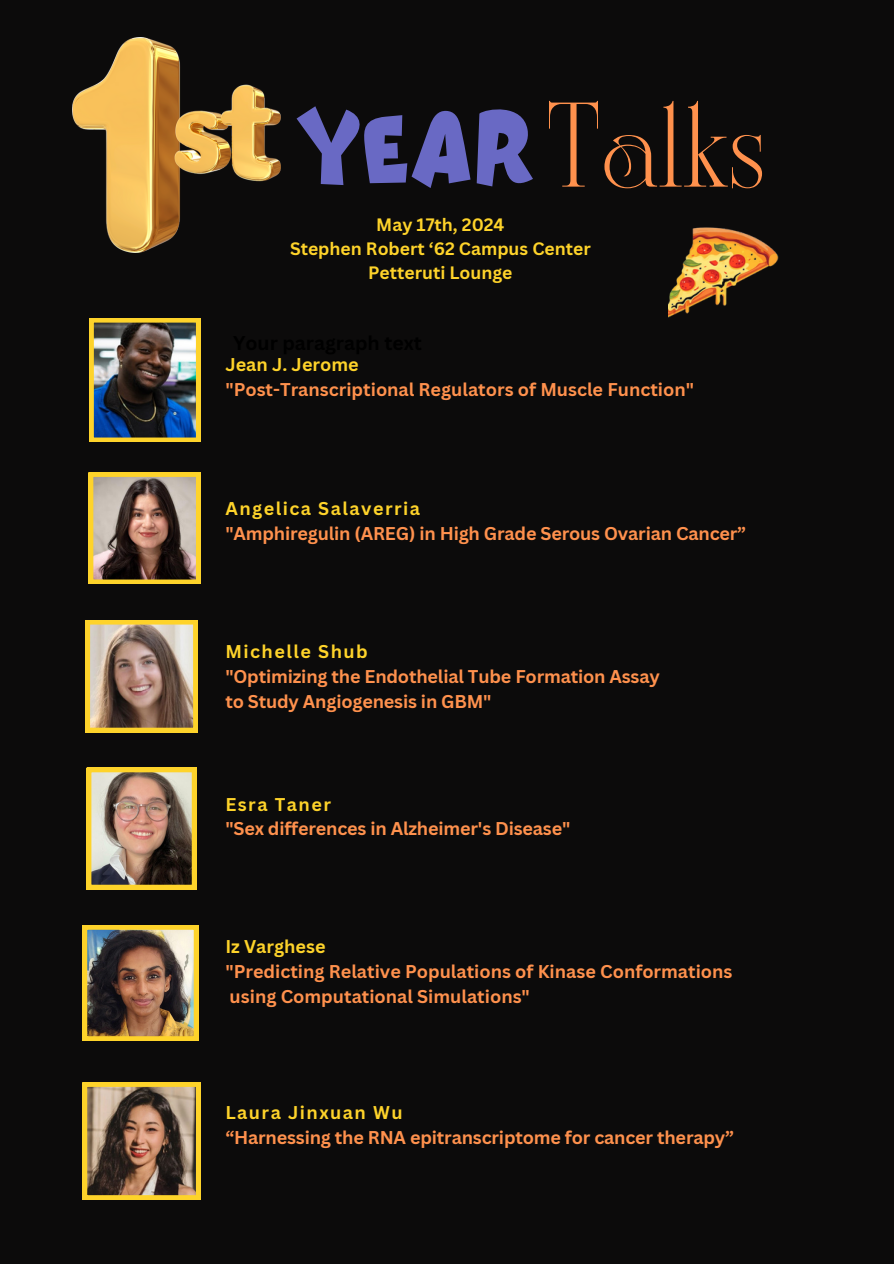
<style>
.page{position:relative;width:894px;height:1264px;background:#fff}
.page>*{position:absolute;margin:0;border:0;box-sizing:border-box;transform-origin:0 0}
.t1{font:84px "TAN Nightingale";color:#ff914d}
.t2{font:700 18px "Canva Sans";letter-spacing:-.01em;color:#ff914d}
.t3{font:700 18px "Canva Sans";letter-spacing:.08em;color:#fed32a}
.t4{font:700 18px "Canva Sans";color:#fed32a}
.t5{font:700 17.55px "Canva Sans";color:#fed32a}
</style>
<div class="page">
<div style="left:0;top:0;width:893px;height:1263px;background:#0c0b0b"></div>
<img style="left:72px;top:38px;width:209px;height:215px">
<svg style="left:296px;top:106px;width:174px;height:82px"></svg>
<svg style="left:476px;top:109px;width:57px;height:78px"></svg>
<img style="left:89px;top:318px;width:111px;height:124px">
<svg style="left:89px;top:472px;width:111px;height:112px;background:#967e5d"></svg>
<svg style="left:86px;top:620px;width:111px;height:112px;background:#aa906b"></svg>
<img style="left:87px;top:767px;width:109px;height:122px">
<img style="left:83px;top:925px;width:115px;height:115px">
<svg style="left:83px;top:1082px;width:117px;height:117px;background:#90764f"></svg>
<img style="left:668px;top:227px;width:110px;height:91px">
<p class="t1" style="left:546px;top:101px;width:220px">Talks</p>
<p class="t5" style="left:376px;top:212px;width:130px">May 17th, 2024</p>
<p class="t5" style="left:290px;top:236px;width:302px">Stephen Robert ‘62 Campus Center</p>
<p class="t5" style="left:368px;top:260px;width:146px">Petteruti Lounge</p>
<p class="t4" style="left:225px;top:352px;width:135px">Jean J. Jerome</p>
<p class="t2" style="left:225px;top:376px;width:470px">"Post-Transcriptional Regulators of Muscle Function"</p>
<p class="t3" style="left:225px;top:495px;width:196px">Angelica Salaverria</p>
<p class="t2" style="left:225px;top:520px;width:522px">"Amphiregulin (AREG) in High Grade Serous Ovarian Cancer”</p>
<p class="t3" style="left:225px;top:639px;width:144px">Michelle Shub</p>
<p class="t2" style="left:225px;top:663px;width:436px">"Optimizing the Endothelial Tube Formation Assay</p>
<p class="t2" style="left:225px;top:688px;width:268px">to Study Angiogenesis in GBM"</p>
<p class="t3" style="left:225px;top:791px;width:107px">Esra Taner</p>
<p class="t2" style="left:225px;top:816px;width:346px">"Sex differences in Alzheimer's Disease"</p>
<p class="t4" style="left:225px;top:934px;width:102px">Iz Varghese</p>
<p class="t2" style="left:225px;top:958px;width:508px">"Predicting Relative Populations of Kinase Conformations</p>
<p class="t2" style="left:229px;top:983px;width:302px">using Computational Simulations"</p>
<p class="t3" style="left:225px;top:1099px;width:179px">Laura Jinxuan Wu</p>
<p class="t2" style="left:225px;top:1124px;width:510px">“Harnessing the RNA epitranscriptome for cancer therapy”</p>
</div>
